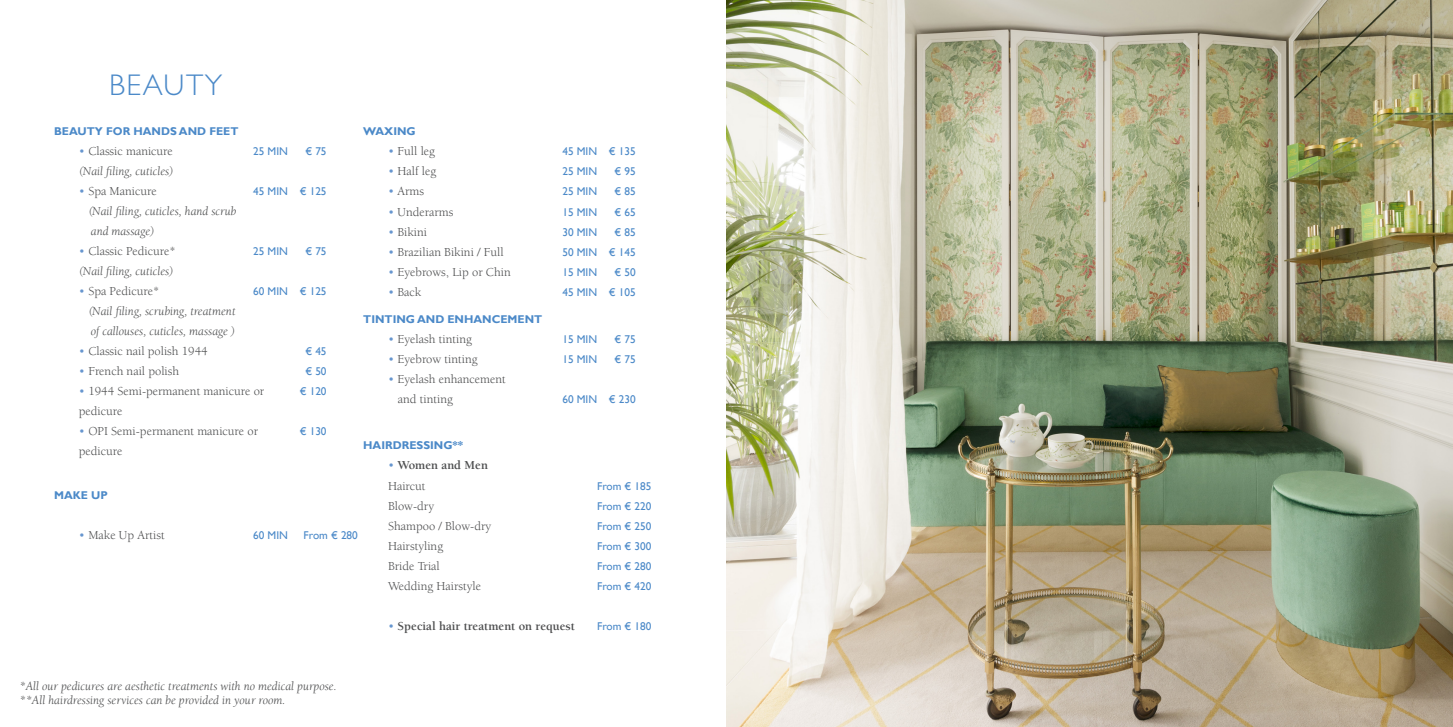
<style>
.page{position:relative;width:1453px;height:727px;background:#fff}
.page>*{position:absolute;margin:0;border:0;box-sizing:border-box;transform-origin:0 0}
.t1{font:300 30px "Gill Sans Std";letter-spacing:.05em;color:#4b89c8}
.t2{font:12.5px "Berkeley Std";color:#4b4c4d}
.t3{font:italic 12.5px "Berkeley Std";color:#4b4c4d}
.t4{font:700 12.5px "Berkeley Std";color:#4b4c4d}
.t5{font:11.25px "Gill Sans";color:#4b89c8}
.t6{font:700 11.25px "Gill Sans";color:#4b89c8}
.s1{color:#6796cf}
.s2{font-weight:400;color:#6796cf}
</style>
<div class="page">
<img style="left:726px;top:0;width:727px;height:726px">
<p class="t1" style="left:109px;top:68px;width:115px">BEAUTY</p>
<p class="t6" style="left:54px;top:124px;width:186px">BEAUTY FOR HANDS AND FEET</p>
<p class="t2" style="left:79px;top:144px;width:96px"><span class="s1">•</span> Classic manicure</p>
<p class="t5" style="left:253px;top:144px;width:36px">25 MIN</p>
<p class="t5" style="left:305px;top:144px;width:23px">€ 75</p>
<p class="t3" style="left:79px;top:164px;width:96px">(Nail filing, cuticles)</p>
<p class="t2" style="left:79px;top:184px;width:79px"><span class="s1">•</span> Spa Manicure</p>
<p class="t5" style="left:253px;top:184px;width:75px">45 MIN € 125</p>
<p class="t3" style="left:88px;top:204px;width:150px">(Nail filing, cuticles, hand scrub</p>
<p class="t3" style="left:91px;top:224px;width:65px">and massage)</p>
<p class="t2" style="left:79px;top:244px;width:98px"><span class="s1">•</span> Classic Pedicure*</p>
<p class="t5" style="left:253px;top:244px;width:36px">25 MIN</p>
<p class="t5" style="left:305px;top:244px;width:23px">€ 75</p>
<p class="t3" style="left:79px;top:264px;width:96px">(Nail filing, cuticles)</p>
<p class="t2" style="left:79px;top:284px;width:82px"><span class="s1">•</span> Spa Pedicure*</p>
<p class="t5" style="left:253px;top:284px;width:75px">60 MIN € 125</p>
<p class="t3" style="left:88px;top:304px;width:149px">(Nail filing, scrubing, treatment</p>
<p class="t3" style="left:91px;top:324px;width:146px">of callouses, cuticles, massage )</p>
<p class="t2" style="left:79px;top:344px;width:130px"><span class="s1">•</span> Classic nail polish 1944</p>
<p class="t5" style="left:305px;top:344px;width:23px">€ 45</p>
<p class="t2" style="left:79px;top:364px;width:102px"><span class="s1">•</span> French nail polish</p>
<p class="t5" style="left:305px;top:364px;width:23px">€ 50</p>
<p class="t2" style="left:79px;top:384px;width:187px"><span class="s1">•</span> 1944 Semi-permanent manicure or</p>
<p class="t5" style="left:300px;top:384px;width:28px">€ 120</p>
<p class="t2" style="left:79px;top:404px;width:45px">pedicure</p>
<p class="t2" style="left:79px;top:424px;width:181px"><span class="s1">•</span> OPI Semi-permanent manicure or</p>
<p class="t5" style="left:300px;top:424px;width:28px">€ 130</p>
<p class="t2" style="left:79px;top:444px;width:45px">pedicure</p>
<p class="t6" style="left:54px;top:488px;width:55px">MAKE UP</p>
<p class="t2" style="left:79px;top:528px;width:87px"><span class="s1">•</span> Make Up Artist</p>
<p class="t5" style="left:253px;top:528px;width:36px">60 MIN</p>
<p class="t5" style="left:304px;top:528px;width:56px">From € 280</p>
<p class="t6" style="left:363px;top:125px;width:54px">WAXING</p>
<p class="t2" style="left:388px;top:145px;width:48px"><span class="s1">•</span> Full leg</p>
<p class="t5" style="left:562px;top:145px;width:75px">45 MIN € 135</p>
<p class="t2" style="left:388px;top:165px;width:50px"><span class="s1">•</span> Half leg</p>
<p class="t5" style="left:562px;top:165px;width:36px">25 MIN</p>
<p class="t5" style="left:614px;top:165px;width:23px">€ 95</p>
<p class="t2" style="left:388px;top:185px;width:38px"><span class="s1">•</span> Arms</p>
<p class="t5" style="left:562px;top:185px;width:36px">25 MIN</p>
<p class="t5" style="left:614px;top:185px;width:23px">€ 85</p>
<p class="t2" style="left:388px;top:205px;width:67px"><span class="s1">•</span> Underarms</p>
<p class="t5" style="left:562px;top:205px;width:36px">15 MIN</p>
<p class="t5" style="left:614px;top:205px;width:23px">€ 65</p>
<p class="t2" style="left:388px;top:225px;width:41px"><span class="s1">•</span> Bikini</p>
<p class="t5" style="left:562px;top:225px;width:36px">30 MIN</p>
<p class="t5" style="left:614px;top:225px;width:23px">€ 85</p>
<p class="t2" style="left:388px;top:245px;width:117px"><span class="s1">•</span> Brazilian Bikini / Full</p>
<p class="t5" style="left:562px;top:245px;width:75px">50 MIN € 145</p>
<p class="t2" style="left:388px;top:265px;width:124px"><span class="s1">•</span> Eyebrows, Lip or Chin</p>
<p class="t5" style="left:562px;top:265px;width:36px">15 MIN</p>
<p class="t5" style="left:614px;top:265px;width:23px">€ 50</p>
<p class="t2" style="left:388px;top:285px;width:35px"><span class="s1">•</span> Back</p>
<p class="t5" style="left:562px;top:285px;width:75px">45 MIN € 105</p>
<p class="t6" style="left:363px;top:312px;width:181px">TINTING AND ENHANCEMENT</p>
<p class="t2" style="left:388px;top:332px;width:85px"><span class="s1">•</span> Eyelash tinting</p>
<p class="t5" style="left:562px;top:333px;width:36px">15 MIN</p>
<p class="t5" style="left:614px;top:333px;width:23px">€ 75</p>
<p class="t2" style="left:388px;top:352px;width:91px"><span class="s1">•</span> Eyebrow tinting</p>
<p class="t5" style="left:562px;top:353px;width:36px">15 MIN</p>
<p class="t5" style="left:614px;top:353px;width:23px">€ 75</p>
<p class="t2" style="left:388px;top:372px;width:119px"><span class="s1">•</span> Eyelash enhancement</p>
<p class="t2" style="left:398px;top:392px;width:57px">and tinting</p>
<p class="t5" style="left:562px;top:393px;width:75px">60 MIN € 230</p>
<p class="t6" style="left:363px;top:439px;width:101px">HAIRDRESSING**</p>
<p class="t4" style="left:388px;top:458px;width:101px"><span class="s2">•</span> Women and Men</p>
<p class="t2" style="left:388px;top:478px;width:39px">Haircut</p>
<p class="t5" style="left:597px;top:479px;width:56px">From € 185</p>
<p class="t2" style="left:388px;top:498px;width:48px">Blow-dry</p>
<p class="t5" style="left:597px;top:499px;width:56px">From € 220</p>
<p class="t2" style="left:388px;top:518px;width:105px">Shampoo / Blow-dry</p>
<p class="t5" style="left:597px;top:519px;width:56px">From € 250</p>
<p class="t2" style="left:388px;top:538px;width:57px">Hairstyling</p>
<p class="t5" style="left:597px;top:539px;width:56px">From € 300</p>
<p class="t2" style="left:388px;top:558px;width:53px">Bride Trial</p>
<p class="t5" style="left:597px;top:559px;width:56px">From € 280</p>
<p class="t2" style="left:388px;top:578px;width:95px">Wedding Hairstyle</p>
<p class="t5" style="left:597px;top:579px;width:56px">From € 420</p>
<p class="t4" style="left:388px;top:618px;width:188px"><span class="s2">•</span> Special hair treatment on request</p>
<p class="t5" style="left:597px;top:619px;width:56px">From € 180</p>
<p class="t3" style="left:19px;top:679px;width:319px">*All our pedicures are aesthetic treatments with no medical purpose.</p>
<p class="t3" style="left:19px;top:693px;width:268px">**All hairdressing services can be provided in your room.</p>
</div>
